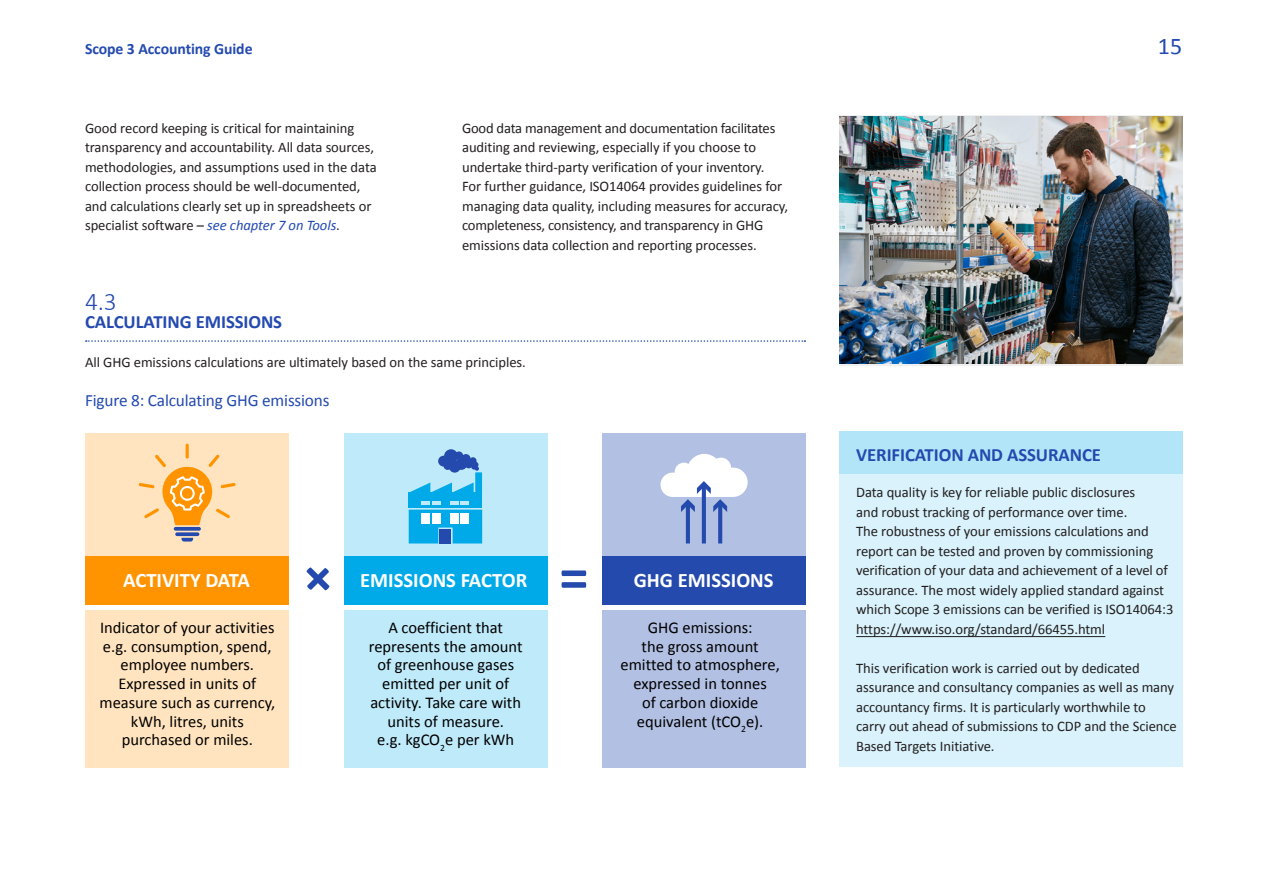
<style>
.page{position:relative;width:1263px;height:893px;background:#fff}
.page>*{position:absolute;margin:0;border:0;box-sizing:border-box;transform-origin:0 0}
.t1{font:700 59.25px "Calibri";color:#244aae}
.Section_numbers{font:300 25.5px "Calibri";color:#244ab0}
.t2{font:24px "Calibri";color:#244ab0}
.t3{font:700 20.7px "Calibri";color:#fff}
.Section_Headings{font:700 18.75px "Calibri";letter-spacing:-.005em;color:#244ab0}
.image_captions{font:17.25px "Calibri";letter-spacing:-.01em;color:#244ab0}
.t4{font:16.5px/18.8px "Calibri";color:#000;text-align:center}
.t5{font:700 15.75px "Calibri";letter-spacing:-.005em;color:#244ab0}
.Body_text{font:14.7px/19.5px "Calibri";letter-spacing:-.005em;color:#231f20}
.s1{font-style:italic;color:#244ab0}
</style>
<div class="page">
<div style="left:86px;top:610px;width:203px;height:157px;background:#ffe4bf"></div>
<div style="left:344px;top:610px;width:203px;height:157px;background:#bfeaf9"></div>
<div style="left:602px;top:610px;width:204px;height:157px;background:#b2c0e3"></div>
<div style="left:86px;top:433px;width:203px;height:124px;background:#ffe4bf"></div>
<div style="left:86px;top:557px;width:203px;height:48px;background:#ff9400"></div>
<div style="left:344px;top:433px;width:203px;height:124px;background:#bfeaf9"></div>
<div style="left:344px;top:557px;width:203px;height:48px;background:#00a9e8"></div>
<div style="left:602px;top:433px;width:204px;height:124px;background:#b2c0e3"></div>
<div style="left:602px;top:557px;width:204px;height:48px;background:#244aae"></div>
<svg style="left:409px;top:510px;width:73px;height:33px;background:#0eade8"></svg>
<svg style="left:409px;top:504px;width:73px;height:4px"></svg>
<div style="left:422px;top:513px;width:8px;height:10px;background:#fff"></div>
<div style="left:460px;top:513px;width:9px;height:10px;background:#fff"></div>
<div style="left:450px;top:513px;width:8px;height:10px;background:#fff"></div>
<div style="left:440px;top:529px;width:11px;height:14px;background:#244aae"></div>
<div style="left:444px;top:449px;width:14px;height:14px;background:#244aae;border-radius:50%"></div>
<div style="left:455px;top:451px;width:8px;height:9px;background:#244aae;border-radius:50%"></div>
<div style="left:455px;top:458px;width:12px;height:12px;background:#244aae;border-radius:50%"></div>
<div style="left:461px;top:454px;width:10px;height:10px;background:#244aae;border-radius:50%"></div>
<div style="left:469px;top:457px;width:8px;height:7px;background:#244aae;border-radius:50%"></div>
<div style="left:438px;top:456px;width:11px;height:10px;background:#244aae;border-radius:50%"></div>
<div style="left:449px;top:461px;width:12px;height:12px;background:#244aae;border-radius:50%"></div>
<div style="left:432px;top:513px;width:8px;height:10px;background:#fff"></div>
<svg style="left:409px;top:462px;width:73px;height:42px"></svg>
<hr style="left:702px;top:486px;width:4px;height:57px;background:#244aae">
<svg style="left:718px;top:512px;width:4px;height:31px"></svg>
<hr style="left:686px;top:504px;width:4px;height:39px;background:#244aae">
<svg style="left:660px;top:454px;width:88px;height:58px"></svg>
<hr style="left:186px;top:444px;width:3px;height:15px;background:#ff9400;border-radius:2px">
<svg style="left:139px;top:455px;width:97px;height:87px"></svg>
<div style="left:839px;top:434px;width:343px;height:333px;background:#d9f2fb"></div>
<div style="left:839px;top:432px;width:343px;height:42px;background:#b3e5f8"></div>
<hr style="left:856px;top:636px;width:249px;height:1px;background:#231f20">
<svg style="left:86px;top:340px;width:719px;height:2px"></svg>
<img style="left:839px;top:117px;width:343px;height:247px">
<p class="t5" style="left:85px;top:39px;width:169px">Scope 3 Accounting Guide</p>
<h3 class="t2" style="left:1158px;top:31px;width:26px">15</h3>
<p class="Body_text" style="left:85px;top:118px;width:293px">Good record keeping is critical for maintaining transparency and accountability. All data sources, methodologies, and assumptions used in the data collection process should be well-documented, and calculations clearly set up in spreadsheets or specialist software – <span class="s1">see chapter 7 on Tools</span>.</p>
<p class="Body_text" style="left:462px;top:118px;width:327px">Good data management and documentation facilitates auditing and reviewing, especially if you choose to undertake third-party verification of your inventory.<br>For further guidance, ISO14064 provides guidelines for managing data quality, including measures for accuracy, completeness, consistency, and transparency in GHG emissions data collection and reporting processes.</p>
<p class="Section_numbers" style="left:85px;top:285px;width:33px">4.3</p>
<p class="Section_Headings" style="left:85px;top:309px;width:199px">CALCULATING EMISSIONS</p>
<p class="Body_text" style="left:85px;top:352px;width:442px">All GHG emissions calculations are ultimately based on the same principles.</p>
<p class="image_captions" style="left:85px;top:389px;width:246px">Figure 8: Calculating GHG emissions</p>
<p class="t3" style="left:123px;top:567px;width:128px">ACTIVITY DATA</p>
<p class="t3" style="left:360px;top:567px;width:169px">EMISSIONS FACTOR</p>
<p class="t1" style="left:559px;top:538px;width:31px">=</p>
<p class="t3" style="left:634px;top:567px;width:141px">GHG EMISSIONS</p>
<p class="t4" style="left:99px;top:618px;width:177px">Indicator of your activities e.g. consumption, spend, employee numbers.<br>Expressed in units of measure such as currency, kWh, litres, units purchased or miles.</p>
<p class="t4" style="left:369px;top:618px;width:155px">A coefficient that represents the amount of greenhouse gases emitted per unit of activity. Take care with units of measure.<br>e.g. kgCO<sub>2</sub>e per kWh</p>
<p class="t4" style="left:620px;top:618px;width:161px">GHG emissions:<br>the gross amount emitted to atmosphere, expressed in tonnes<br>of carbon dioxide equivalent (tCO<sub>2</sub>e).</p>
<p class="Section_Headings" style="left:856px;top:443px;width:246px">VERIFICATION AND ASSURANCE</p>
<p class="Body_text" style="left:856px;top:482px;width:319px">Data quality is key for reliable public disclosures<br>and robust tracking of performance over time.<br>The robustness of your emissions calculations and report can be tested and proven by commissioning verification of your data and achievement of a level of assurance. The most widely applied standard against which Scope 3 emissions can be verified is ISO14064:3 https://www.iso.org/standard/66455.html</p>
<p class="Body_text" style="left:856px;top:658px;width:322px">This verification work is carried out by dedicated assurance and consultancy companies as well as many accountancy firms. It is particularly worthwhile to carry out ahead of submissions to CDP and the Science Based Targets Initiative.</p>
</div>
